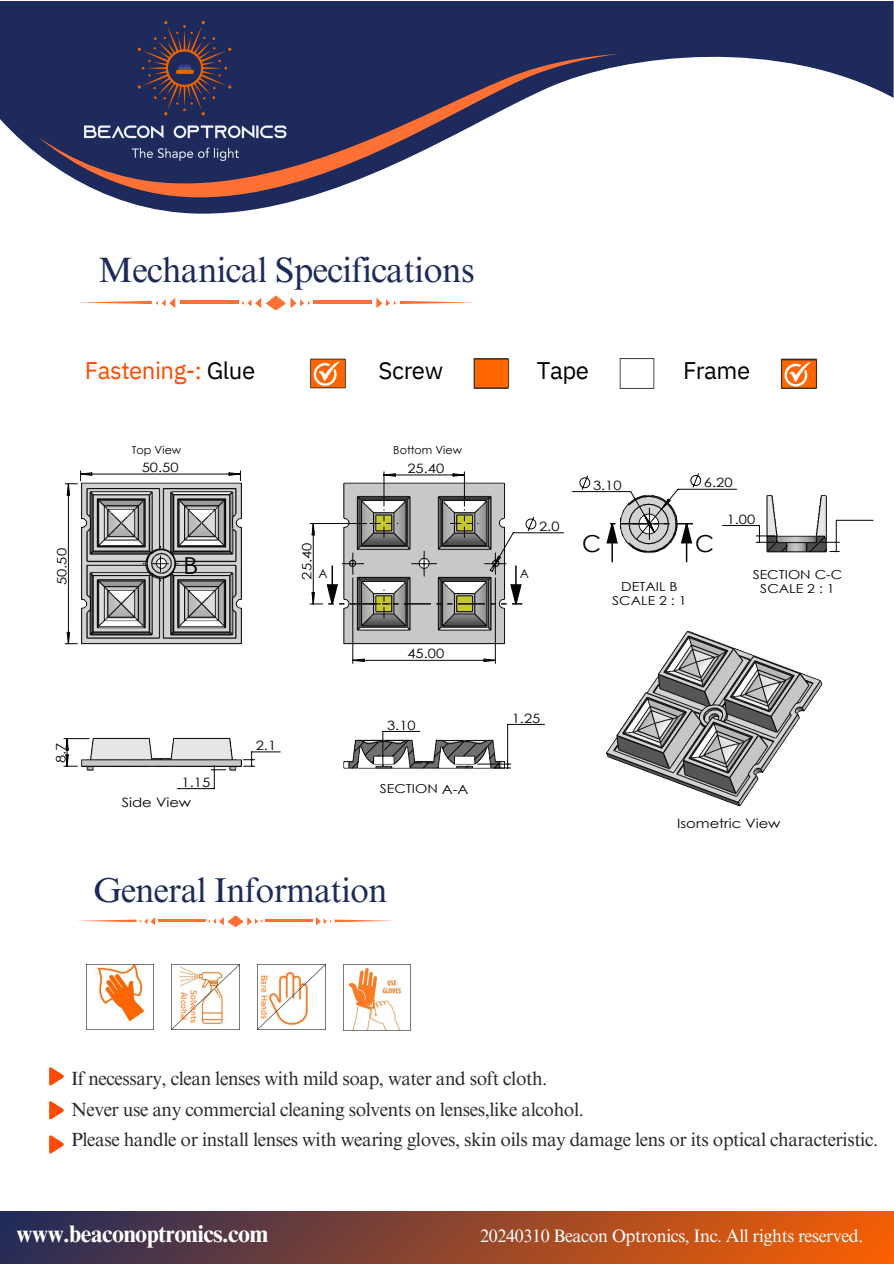
<style>
.page{position:relative;width:894px;height:1264px;background:#fff}
.page>*{position:absolute;margin:0;border:0;box-sizing:border-box;transform-origin:0 0}
.t1{font:35.25px "Times NRMT Pro";letter-spacing:-.015em;color:#1d2b5b}
.t2{font:34.5px "Times NRMT Pro";letter-spacing:-.02em;color:#1d2b5b}
.t3{font:33.75px "Century Gothic";color:#000}
.t4{font:700 24px "Times NRMT Pro";letter-spacing:-.02em;color:#fff}
.t5{font:24px "IBM Plex Sans";letter-spacing:-.02em;color:#fe4b01}
.t6{font:24px "IBM Plex Sans";letter-spacing:-.02em;color:#000}
.t7{font:23.4px "Century Gothic";color:#050504}
.t8{font:23.4px "Century Gothic";color:#050504;scale:1.15 1}
.t9{font:19.05px/30.3px "Times NRMT Pro";letter-spacing:-.02em;color:#2b2a29}
.t10{font:italic 18.6px "Century Gothic";color:#000}
.t11{font:18px "Times NRMT Pro";letter-spacing:-.02em;color:#fff}
.t12{font:12.9px "Century Gothic";color:#050504;scale:1.15 1}
.t13{font:12.3px/13.8px "Century Gothic";color:#050504;text-align:center;scale:1.15 1}
.t14{font:12.3px "Century Gothic";color:#050504}
.t15{font:11.1px "Century Gothic";color:#050504}
.t16{font:8.55px/9.6px "IBM Plex Sans";color:#f60}
.s1{color:#000}
.s2{font-size:12.9px}
</style>
<div class="page">
<svg style="left:0;top:2px;width:893px;height:212px"></svg>
<svg style="left:38px;top:54px;width:581px;height:143px;fill:#1d2a5b"></svg>
<img style="left:310px;top:358px;width:36px;height:31px">
<img style="left:619px;top:359px;width:35px;height:29px">
<img style="left:781px;top:358px;width:37px;height:31px">
<svg style="left:49px;top:1067px;width:15px;height:18px"></svg>
<svg style="left:49px;top:1101px;width:15px;height:18px"></svg>
<svg style="left:49px;top:1135px;width:15px;height:18px"></svg>
<img style="left:86px;top:964px;width:68px;height:65px">
<img style="left:172px;top:964px;width:67px;height:65px">
<img style="left:257px;top:964px;width:68px;height:65px">
<img style="left:177px;top:966px;width:56px;height:60px">
<img style="left:267px;top:968px;width:48px;height:59px">
<img style="left:343px;top:964px;width:67px;height:66px">
<svg style="left:313px;top:361px;width:26px;height:25px"></svg>
<img style="left:473px;top:358px;width:37px;height:31px">
<img style="left:780px;top:359px;width:35px;height:29px">
<svg style="left:784px;top:362px;width:26px;height:24px"></svg>
<svg style="left:241px;top:296px;width:69px;height:14px"></svg>
<svg style="left:376px;top:298px;width:98px;height:10px"></svg>
<hr style="left:313px;top:301px;width:59px;height:3px;background:#ff7035">
<svg style="left:78px;top:298px;width:97px;height:10px"></svg>
<hr style="left:179px;top:301px;width:59px;height:3px;background:#ff7035">
<svg style="left:208px;top:915px;width:55px;height:11px"></svg>
<svg style="left:316px;top:917px;width:78px;height:8px"></svg>
<hr style="left:265px;top:919px;width:47px;height:3px;background:#ff7035">
<svg style="left:77px;top:917px;width:78px;height:8px"></svg>
<hr style="left:158px;top:919px;width:48px;height:3px;background:#ff7035">
<div style="left:0;top:1211px;width:893px;height:52px;background:linear-gradient(to right,#232b59,#f75f03)"></div>
<img style="left:81px;top:120px;width:208px;height:40px">
<img style="left:92px;top:22px;width:186px;height:97px">
<svg style="left:178px;top:62px;width:13px;height:7px"></svg>
<img style="left:175px;top:69px;width:19px;height:9px">
<hr style="left:174px;top:74px;width:24px;height:3px;background:#1d2b5b">
<img style="left:86px;top:737px;width:91px;height:34px">
<img style="left:693px;top:789px;width:59px;height:18px">
<svg style="left:177px;top:471px;width:696px;height:318px"></svg>
<svg style="left:63px;top:737px;width:27px;height:30px"></svg>
<svg style="left:64px;top:470px;width:177px;height:174px"></svg>
<svg style="left:213px;top:535px;width:623px;height:235px"></svg>
<svg style="left:605px;top:508px;width:88px;height:36px"></svg>
<svg style="left:309px;top:509px;width:227px;height:109px"></svg>
<h1 class="t1" style="left:98px;top:248px;width:378px">Mechanical Specifications</h1>
<p class="t5" style="left:85px;top:352px;width:172px">Fastening-: <span class="s1">Glue</span></p>
<p class="t6" style="left:378px;top:352px;width:66px">Screw</p>
<p class="t6" style="left:536px;top:352px;width:54px">Tape</p>
<p class="t6" style="left:682px;top:352px;width:69px">Frame</p>
<p class="t15" style="left:132px;top:442px;width:51px">Top View</p>
<p class="t15" style="left:393px;top:442px;width:70px">Bottom View</p>
<p class="t12" style="left:142px;top:458px;width:34px">50.50</p>
<p class="t12" style="left:407px;top:459px;width:34px">25.40</p>
<p class="t12" style="left:539px;top:517px;width:19px">2.0</p>
<p class="t12" style="left:53px;top:585px;width:34px;rotate:-90deg">50.50</p>
<p class="t8" style="left:183px;top:549px;width:15px">B</p>
<p class="t10" style="left:284px;top:576px;width:38px;rotate:-90deg">49.7</p>
<p class="t12" style="left:298px;top:579px;width:34px;rotate:-90deg">25.40</p>
<p class="t14" style="left:318px;top:565px;width:11px">A</p>
<p class="t14" style="left:520px;top:565px;width:11px">A</p>
<p class="t12" style="left:407px;top:644px;width:34px">45.00</p>
<p class="t12" style="left:387px;top:716px;width:26px">3.10</p>
<p class="t12" style="left:511px;top:709px;width:26px">1.25</p>
<p class="t12" style="left:52px;top:763px;width:19px;rotate:-90deg">8.7</p>
<p class="t12" style="left:256px;top:736px;width:19px">2.1</p>
<p class="t12" style="left:181px;top:773px;width:26px">1.15</p>
<h3 class="t3" style="left:90px;top:783px;width:140px">SECTION</h3>
<h3 class="t3" style="left:382px;top:774px;width:140px">SECTION</h3>
<p class="t13" style="left:379px;top:782px;width:79px">SECTION <span class="s2">A-A</span></p>
<p class="t12" style="left:122px;top:793px;width:62px">Side View</p>
<h2 class="t2" style="left:93px;top:869px;width:295px">General Information</h2>
<p class="t12" style="left:593px;top:476px;width:26px">3.10</p>
<p class="t12" style="left:703px;top:473px;width:26px">6.20</p>
<p class="t7" style="left:582px;top:527px;width:21px">C</p>
<p class="t7" style="left:695px;top:527px;width:21px">C</p>
<p class="t13" style="left:612px;top:580px;width:66px">DETAIL B<br>SCALE 2 : 1</p>
<p class="t12" style="left:726px;top:510px;width:26px">1.00</p>
<p class="t13" style="left:752px;top:567px;width:79px">SECTION C-C<br>SCALE 2 : 1</p>
<p class="t12" style="left:677px;top:814px;width:91px">Isometric View</p>
<p class="t16" style="left:199px;top:989px;width:35px;rotate:90deg">Solvents<br>Alcohal</p>
<p class="t16" style="left:270px;top:974px;width:46px;rotate:90deg">Bare Hands</p>
<p class="t9" style="left:71px;top:1064px;width:808px">If necessary, clean lenses with mild soap, water and soft cloth.<br>Never use any commercial cleaning solvents on lenses,like alcohol.<br>Please handle or install lenses with wearing gloves, skin oils may damage lens or its optical characteristic.</p>
<p class="t4" style="left:17px;top:1219px;width:253px">www.beaconoptronics.com</p>
<p class="t11" style="left:480px;top:1224px;width:384px">20240310 Beacon Optronics, Inc. All rights reserved.</p>
</div>
